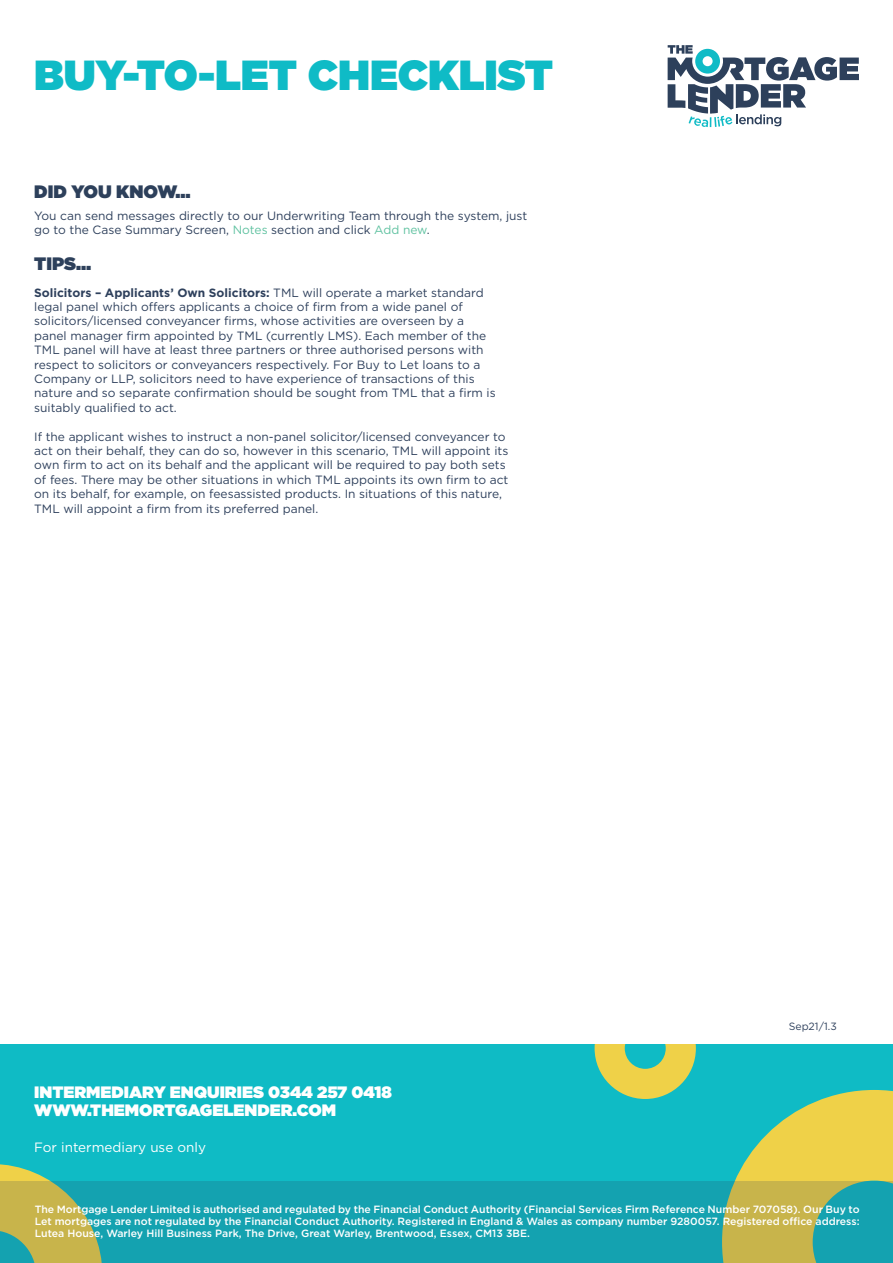
<style>
.page{position:relative;width:893px;height:1263px;background:#fff}
.page>*{position:absolute;margin:0;border:0;box-sizing:border-box;transform-origin:0 0}
.t1{font:900 42px "Gotham";color:#0fbbc6}
.t2{font:900 18px "Gotham";color:#2d405b}
.t3{font:900 16.5px "Gotham";color:#fff}
.t4{font:13.5px "Gotham";color:#fff}
.t5{font:12px/14.4px "Gotham";color:#2e405c}
.t6{font:500 10.5px/12px "Gotham";color:#fff;text-align:justify}
.t7{font:10.5px "Gotham";color:#2e405c}
.s1{color:#60c2a1}
.s2{font-weight:700}
</style>
<div class="page">
<svg style="left:668px;top:45px;width:191px;height:82px"></svg>
<div style="left:0;top:1044px;width:893px;height:219px;background:#0fbbc5"></div>
<svg style="left:0;top:1164px;width:102px;height:18px"></svg>
<svg style="left:722px;top:1090px;width:171px;height:92px"></svg>
<svg style="left:0;top:1182px;width:893px;height:81px;background:#36a59c"></svg>
<svg style="left:595px;top:1044px;width:101px;height:55px"></svg>
<p class="t1" style="left:34px;top:45px;width:520px">BUY-TO-LET CHECKLIST</p>
<p class="t2" style="left:34px;top:179px;width:158px">DID YOU KNOW…</p>
<p class="t5" style="left:34px;top:208px;width:495px">You can send messages directly to our Underwriting Team through the system, just go to the Case Summary Screen, <span class="s1">Notes</span> section and click <span class="s1">Add new</span>.</p>
<p class="t2" style="left:34px;top:251px;width:59px">TIPS…</p>
<p class="t5" style="left:34px;top:285px;width:451px"><span class="s2">Solicitors – Applicants’ Own Solicitors:</span> TML will operate a market standard legal panel which offers applicants a choice of firm from a wide panel of solicitors/licensed conveyancer firms, whose activities are overseen by a</p>
<p class="t5" style="left:34px;top:328px;width:463px">panel manager firm appointed by TML (currently LMS). Each member of the TML panel will have at least three partners or three authorised persons with respect to solicitors or conveyancers respectively. For Buy to Let loans to a Company or LLP, solicitors need to have experience of transactions of this nature and so separate confirmation should be sought from TML that a firm is suitably qualified to act.</p>
<p class="t5" style="left:34px;top:429px;width:476px">If the applicant wishes to instruct a non-panel solicitor/licensed conveyancer to act on their behalf, they can do so, however in this scenario, TML will appoint its own firm to act on its behalf and the applicant will be required to pay both sets of fees. There may be other situations in which TML appoints its own firm to act on its behalf, for example, on feesassisted products. In situations of this nature, TML will appoint a firm from its preferred panel.</p>
<p class="t3" style="left:34px;top:1080px;width:359px">INTERMEDIARY ENQUIRIES 0344 257 0418</p>
<p class="t3" style="left:34px;top:1098px;width:303px">WWW.THEMORTGAGELENDER.COM</p>
<p class="t4" style="left:34px;top:1139px;width:173px">For intermediary use only</p>
<p class="t7" style="left:789px;top:1019px;width:50px">Sep21/1.3</p>
<p class="t6" style="left:35px;top:1203px;width:826px">The Mortgage Lender Limited is authorised and regulated by the Financial Conduct Authority (Financial Services Firm Reference Number 707058). Our Buy to Let mortgages are not regulated by the Financial Conduct Authority. Registered in England &amp; Wales as company number 9280057. Registered office address:<br>Lutea House, Warley Hill Business Park, The Drive, Great Warley, Brentwood, Essex, CM13 3BE.</p>
</div>
